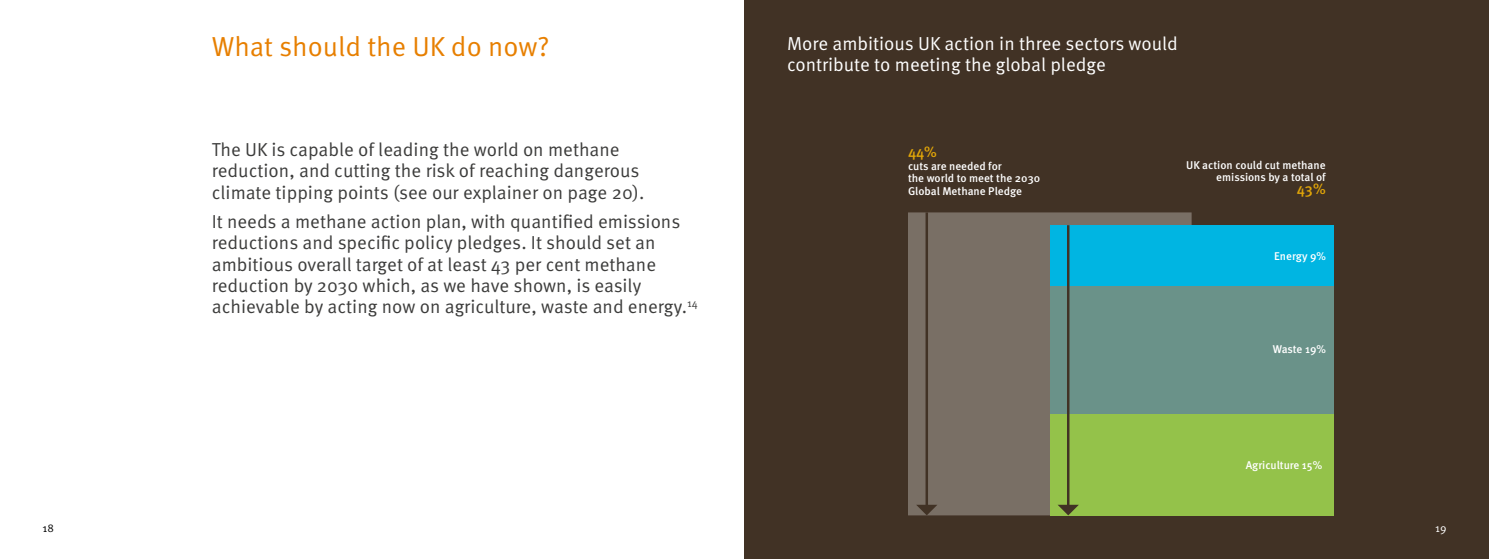
<style>
.page{position:relative;width:1489px;height:559px;background:#fff}
.page>*{position:absolute;margin:0;border:0;box-sizing:border-box;transform-origin:0 0}
.t1{font:27.5px "Meta Pro Norm";color:#e77f00}
.t2{font:18.75px/21.2px "Meta Pro Norm";color:#3c3c3b}
.t3{font:18.75px/21.2px "Meta Pro Norm";color:#fff}
.t4{font:500 15px "Meta Pro";color:#e2a608}
.t5{font:500 11.25px/12.5px "Meta Pro";color:#fff;text-align:right}
.t6{font:11.25px "Meta Pro Norm";color:#000}
.t7{font:11.25px "Meta Pro Norm";color:#fff}
</style>
<div class="page">
<div style="left:744px;top:0;width:744px;height:558px;background:#413225"></div>
<div style="left:908px;top:212px;width:283px;height:303px;background:#796f65"></div>
<div style="left:1049px;top:286px;width:284px;height:128px;background:#6a9289"></div>
<div style="left:1049px;top:225px;width:284px;height:60px;background:#00b5e2"></div>
<div style="left:1049px;top:413px;width:284px;height:102px;background:#94c24a"></div>
<hr style="left:1066px;top:225px;width:3px;height:280px;background:#413225">
<svg style="left:1058px;top:504px;width:20px;height:11px"></svg>
<hr style="left:925px;top:212px;width:3px;height:293px;background:#413225">
<svg style="left:916px;top:504px;width:21px;height:11px"></svg>
<p class="t6" style="left:43px;top:519px;width:13px">18</p>
<h1 class="t1" style="left:212px;top:26px;width:339px">What should the UK do now?</h1>
<p class="t2" style="left:212px;top:138px;width:434px">The UK is capable of leading the world on methane reduction, and cutting the risk of reaching dangerous climate tipping points (see our explainer on page 20).</p>
<p class="t2" style="left:212px;top:209px;width:487px">It needs a methane action plan, with quantified emissions reductions and specific policy pledges. It should set an ambitious overall target of at least 43 per cent methane reduction by 2030 which, as we have shown, is easily achievable by acting now on agriculture, waste and energy.<sup>14</sup></p>
<p class="t3" style="left:787px;top:31px;width:392px">More ambitious UK action in three sectors would contribute to meeting the global pledge</p>
<p class="t4" style="left:908px;top:140px;width:30px">44%</p>
<p class="t5" style="left:908px;top:159px;width:134px;text-align:left">cuts are needed for<br>the world to meet the 2030<br>Global Methane Pledge</p>
<p class="t5" style="left:1186px;top:159px;width:141px;line-height:11.4px">UK action could cut methane emissions by a total of</p>
<p class="t4" style="left:1296px;top:177px;width:30px">43%</p>
<p class="t5" style="left:1273px;top:248px;width:53px">Energy 9%</p>
<p class="t5" style="left:1272px;top:341px;width:55px">Waste 19%</p>
<p class="t5" style="left:1245px;top:457px;width:78px">Agriculture 15%</p>
<p class="t7" style="left:1434px;top:519px;width:13px">19</p>
</div>
